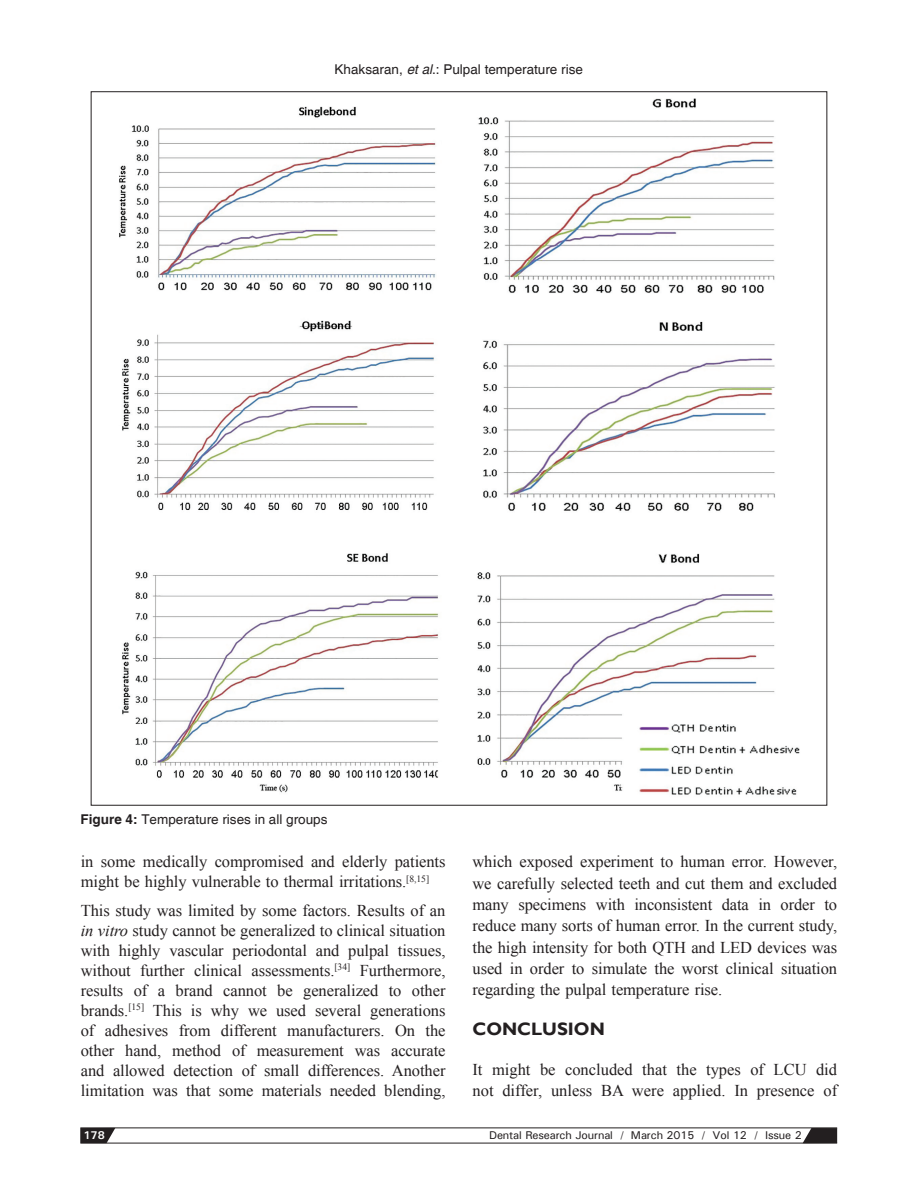
<style>
.page{position:relative;width:918px;height:1188px;background:#fff}
.page>*{position:absolute;margin:0;border:0;box-sizing:border-box;transform-origin:0 0}
.t1{font:700 18px "Gill Sans";color:#231f20}
.TX{font:16.5px/20.1px "Times New Roman";letter-spacing:-.005em;color:#231f20}
.FGC{font:13.5px "Helvetica";color:#231f20}
.t2{font:500 11.25px "Univers";letter-spacing:-.01em;color:#231f20}
.t3{font:700 11.25px "Univers";color:#fff}
.s1{font-style:italic}
.s2{font-weight:700}
</style>
<div class="page">
<svg style="left:80px;top:1128px;width:758px;height:15px"></svg>
<img style="left:119px;top:98px;width:681px;height:697px">
<p class="FGC" style="left:335px;top:61px;width:250px">Khaksaran, <span class="s1">et al</span>.: Pulpal temperature rise</p>
<p class="FGC" style="left:81px;top:812px;width:248px"><span class="s2">Figure 4:</span> Temperature rises in all groups</p>
<p class="TX" style="left:81px;top:851px;width:366px">in some medically compromised and elderly patients might be highly vulnerable to thermal irritations.<sup>[8,15]</sup></p>
<p class="TX" style="left:81px;top:900px;width:366px;text-align:justify">This study was limited by some factors. Results of an <span class="s1">in vitro</span> study cannot be generalized to clinical situation with highly vascular periodontal and pulpal tissues, without further clinical assessments.<sup>[34]</sup> Furthermore, results of a brand cannot be generalized to other brands.<sup>[15]</sup> This is why we used several generations of adhesives from different manufacturers. On the other hand, method of measurement was accurate and allowed detection of small differences. Another limitation was that some materials needed blending,</p>
<p class="TX" style="left:472px;top:851px;width:366px;line-height:21.3px;text-align:justify">which exposed experiment to human error. However, we carefully selected teeth and cut them and excluded many specimens with inconsistent data in order to reduce many sorts of human error. In the current study, the high intensity for both QTH and LED devices was used in order to simulate the worst clinical situation regarding the pulpal temperature rise.</p>
<h1 class="t1" style="left:472px;top:1019px;width:134px">CONCLUSION</h1>
<p class="TX" style="left:472px;top:1058px;width:366px;line-height:21.3px">It might be concluded that the types of LCU did not differ, unless BA were applied. In presence of</p>
<p class="t3" style="left:84px;top:1128px;width:23px">178</p>
<p class="t2" style="left:489px;top:1128px;width:314px">Dental Research Journal / March 2015 / Vol 12 / Issue 2</p>
</div>
